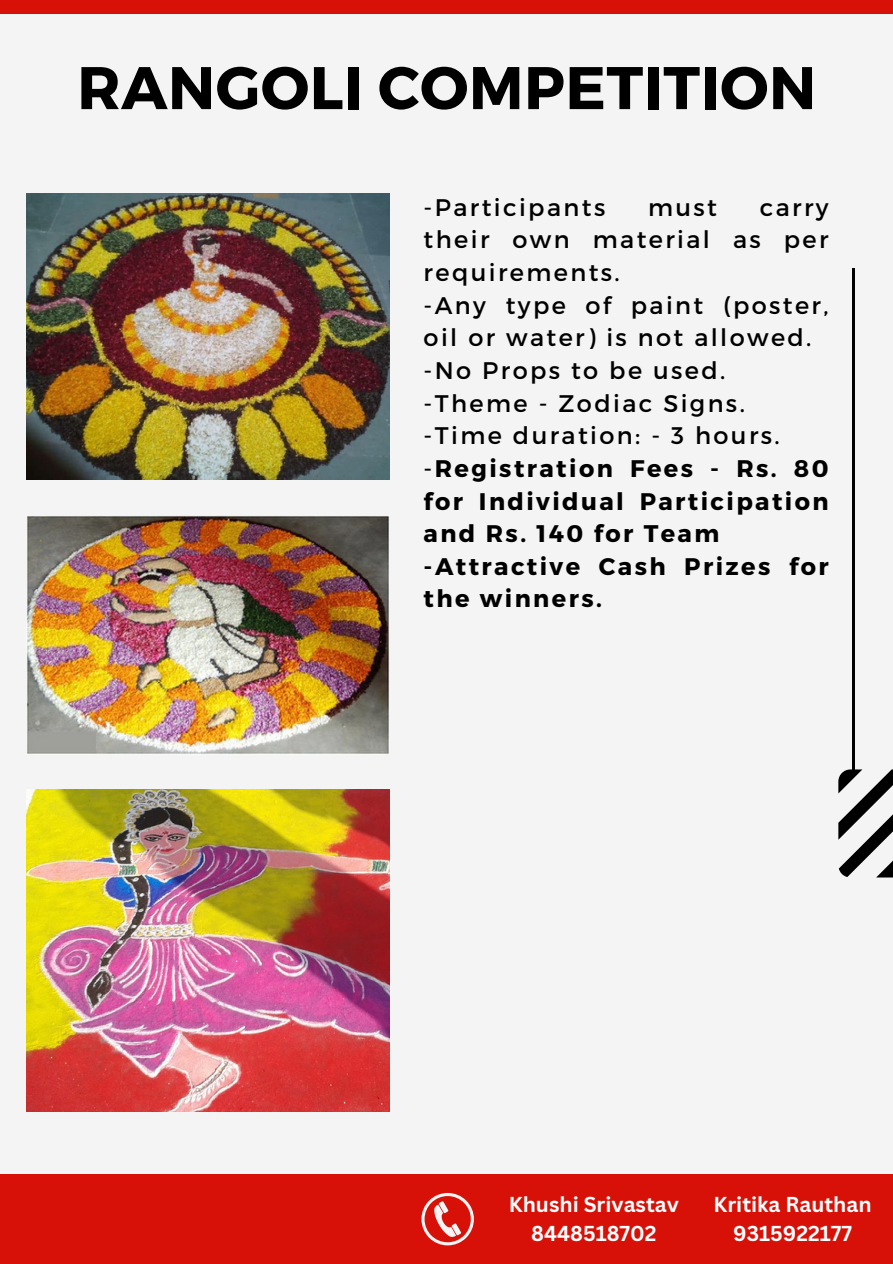
<style>
.page{position:relative;width:893px;height:1264px;background:#fff}
.page>*{position:absolute;margin:0;border:0;box-sizing:border-box;transform-origin:0 0}
.t1{font:700 60px "Montserrat";letter-spacing:.01em;color:#000}
.t2{font:24px/32.7px "Montserrat";letter-spacing:.1em;color:#000}
.t3{font:700 21px "Canva Sans";color:#fff}
.s1{font-weight:700}
</style>
<div class="page">
<div style="left:0;top:0;width:892px;height:1263px;background:#f4f4f4"></div>
<div style="left:0;top:1174px;width:892px;height:89px;background:#d81108"></div>
<img style="left:26px;top:516px;width:364px;height:238px">
<img style="left:26px;top:193px;width:364px;height:286px">
<img style="left:26px;top:789px;width:364px;height:322px">
<div style="left:0;top:0;width:892px;height:13px;background:#d81108"></div>
<hr style="left:852px;top:268px;width:2px;height:508px;background:#000">
<svg style="left:838px;top:769px;width:54px;height:108px"></svg>
<svg style="left:421px;top:1192px;width:53px;height:53px"></svg>
<h1 class="t1" style="left:77px;top:49px;width:740px">RANGOLI COMPETITION</h1>
<p class="t2" style="left:423px;top:190px;width:183px">-Participants</p>
<p class="t2" style="left:648px;top:190px;width:70px">must</p>
<p class="t2" style="left:423px;top:190px;width:406px;text-indent:336px">carry their own material as per requirements.<br>-Any type of paint (poster, oil or water) is not allowed. -No Props to be used. -Theme - Zodiac Signs. -Time duration: - 3 hours. -<span class="s1">Registration Fees - Rs. 80 for Individual Participation and Rs. 140 for Team -Attractive Cash Prizes for the winners.</span></p>
<p class="t3" style="left:509px;top:1189px;width:171px">Khushi Srivastav</p>
<p class="t3" style="left:531px;top:1218px;width:127px">8448518702</p>
<p class="t3" style="left:713px;top:1189px;width:159px">Kritika Rauthan</p>
<p class="t3" style="left:733px;top:1218px;width:120px">9315922177</p>
</div>
